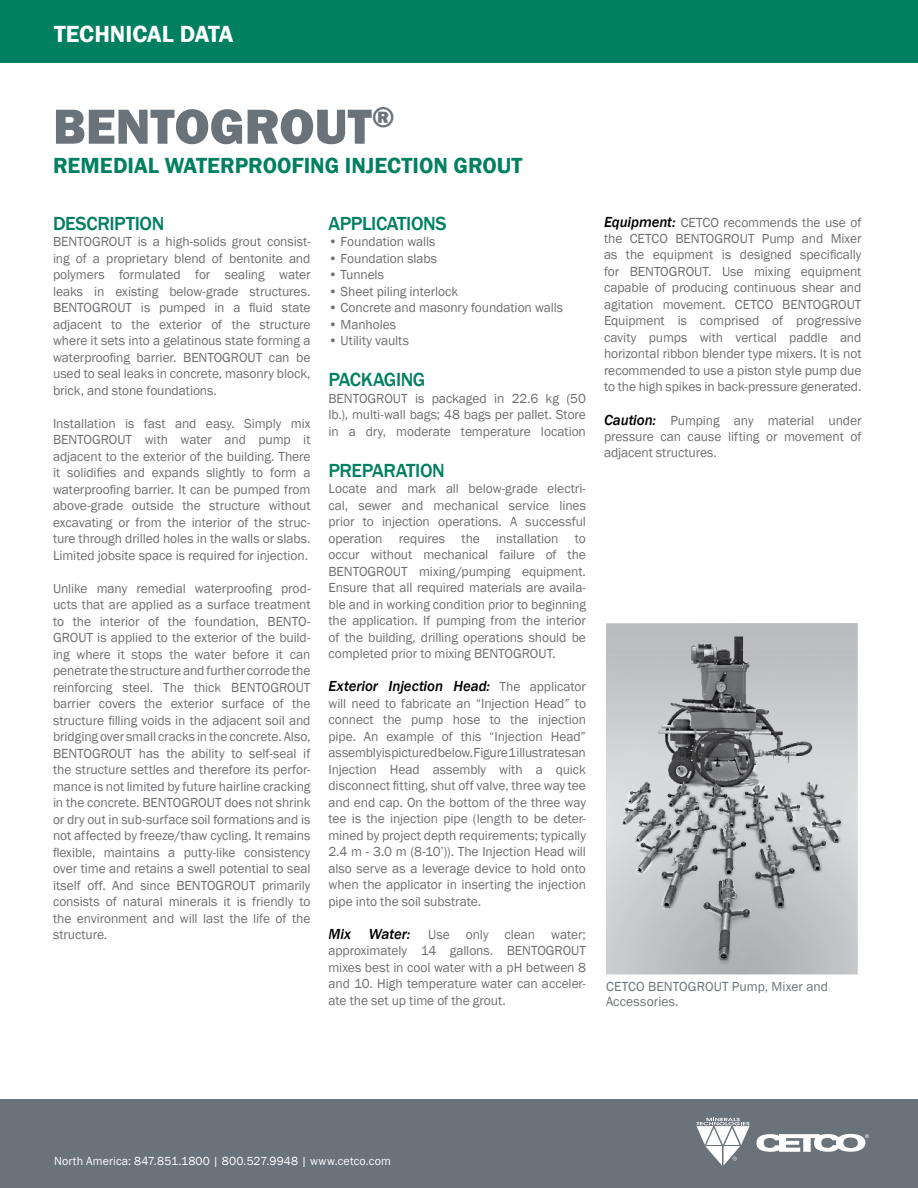
<style>
.page{position:relative;width:918px;height:1188px;background:#fff}
.page>*{position:absolute;margin:0;border:0;box-sizing:border-box;transform-origin:0 0}
.t1{font:800 51px "Franklin Gothic";color:#6a727a}
.t2{font:600 24px "Franklin Gothic";color:#fff}
.t3{font:600 22.5px "Franklin Gothic";color:#008061}
.t4{font:500 19.5px "Franklin Gothic";letter-spacing:-.02em;color:#008061}
.t5{font:italic 500 15px "Franklin Gothic";letter-spacing:-.005em;color:#000}
.t6{font:13.5px/16.5px "Franklin Gothic";letter-spacing:-.005em;color:#6d6e71;text-align:justify}
.t7{font:13.5px/15px "Franklin Gothic";letter-spacing:.005em;color:#6a727a}
.t8{font:12px "Franklin Gothic";letter-spacing:.015em;color:#fff}
.s1{font-weight:400;font-style:normal;font-size:13.5px;color:#6d6e71}
.s2{font-weight:500;font-style:italic;font-size:15px;color:#000}
</style>
<div class="page">
<div style="left:0;top:0;width:918px;height:63px;background:#008061"></div>
<div style="left:0;top:1099px;width:918px;height:89px;background:#6a727a"></div>
<svg style="left:756px;top:1134px;width:113px;height:18px"></svg>
<svg style="left:696px;top:1118px;width:54px;height:48px"></svg>
<img style="left:606px;top:623px;width:252px;height:351px">
<h2 class="t2" style="left:54px;top:19px;width:181px">TECHNICAL DATA</h2>
<h1 class="t1" style="left:53px;top:94px;width:343px">BENTOGROUT<sup>®</sup></h1>
<h3 class="t3" style="left:53px;top:152px;width:471px">REMEDIAL WATERPROOFING INJECTION GROUT</h3>
<h3 class="t4" style="left:53px;top:211px;width:113px">DESCRIPTION</h3>
<p class="t6" style="left:53px;top:234px;width:259px">BENTOGROUT is a high-solids grout consist&shy;ing of a proprietary blend of bentonite and polymers formulated for sealing water leaks in existing below-grade structures.<br>BENTOGROUT is pumped in a fluid state adjacent to the exterior of the structure where it sets into a gelatinous state forming a waterproofing barrier. BENTOGROUT can be used to seal leaks in concrete, masonry block, brick, and stone foundations.</p>
<p class="t6" style="left:53px;top:415px;width:259px">Installation is fast and easy. Simply mix BENTOGROUT with water and pump it adjacent to the exterior of the building. There it solidifies and expands slightly to form a waterproofing barrier. It can be pumped from above-grade outside the structure without excavating or from the interior of the struc&shy;ture through drilled holes in the walls or slabs.<br>Limited jobsite space is required for injection.</p>
<p class="t6" style="left:53px;top:580px;width:259px">Unlike many remedial waterproofing prod&shy;ucts that are applied as a surface treatment to the interior of the foundation, BENTO-GROUT is applied to the exterior of the build&shy;ing where it stops the water before it can penetrate the structure and further corrode the reinforcing steel. The thick BENTOGROUT barrier covers the exterior surface of the structure filling voids in the adjacent soil and bridging over small cracks in the concrete. Also, BENTOGROUT has the ability to self-seal if the structure settles and therefore its perfor&shy;mance is not limited by future hairline cracking in the concrete. BENTOGROUT does not shrink or dry out in sub-surface soil formations and is not affected by freeze/thaw cycling. It remains flexible, maintains a putty-like consistency over time and retains a swell potential to seal itself off. And since BENTOGROUT primarily consists of natural minerals it is friendly to the environment and will last the life of the structure.</p>
<h3 class="t4" style="left:329px;top:211px;width:120px">APPLICATIONS</h3>
<p class="t6" style="left:329px;top:234px;width:108px">• Foundation walls</p>
<p class="t6" style="left:329px;top:250px;width:110px">• Foundation slabs</p>
<p class="t6" style="left:329px;top:267px;width:57px">• Tunnels</p>
<p class="t6" style="left:329px;top:283px;width:131px">• Sheet piling interlock</p>
<p class="t6" style="left:329px;top:300px;width:236px">• Concrete and masonry foundation walls</p>
<p class="t6" style="left:329px;top:316px;width:69px">• Manholes</p>
<p class="t6" style="left:329px;top:333px;width:82px">• Utility vaults</p>
<h3 class="t4" style="left:329px;top:368px;width:99px">PACKAGING</h3>
<p class="t6" style="left:329px;top:390px;width:259px">BENTOGROUT is packaged in 22.6 kg (50 lb.), multi-wall bags; 48 bags per pallet. Store in a dry, moderate temperature location</p>
<h3 class="t4" style="left:329px;top:458px;width:118px">PREPARATION</h3>
<p class="t6" style="left:329px;top:481px;width:259px">Locate and mark all below-grade electri&shy;cal, sewer and mechanical service lines prior to injection operations. A successful operation requires the installation to occur without mechanical failure of the BENTOGROUT mixing/pumping equipment.<br>Ensure that all required materials are availa&shy;ble and in working condition prior to beginning the application. If pumping from the interior of the building, drilling operations should be completed prior to mixing BENTOGROUT.</p>
<p class="t5" style="left:329px;top:677px;width:259px">Exterior Injection Head: <span class="s1">The applicator</span></p>
<p class="t6" style="left:329px;top:695px;width:259px">will need to fabricate an “Injection Head” to connect the pump hose to the injection pipe. An example of this “Injection Head” assembly is pictured below. Figure 1 illustrates an Injection Head assembly with a quick disconnect fitting, shut off valve, three way tee and end cap. On the bottom of the three way tee is the injection pipe (length to be deter&shy;mined by project depth requirements; typically 2.4 m - 3.0 m (8-10’)). The Injection Head will also serve as a leverage device to hold onto when the applicator in inserting the injection pipe into the soil substrate.</p>
<p class="t6" style="left:329px;top:926px;width:259px"><span class="s2">Mix Water:</span> Use only clean water; approximately 14 gallons. BENTOGROUT mixes best in cool water with a pH between 8 and 10. High temperature water can acceler&shy;ate the set up time of the grout.</p>
<p class="t6" style="left:604px;top:214px;width:259px"><span class="s2">Equipment:</span> CETCO recommends the use of the CETCO BENTOGROUT Pump and Mixer as the equipment is designed specifically for BENTOGROUT. Use mixing equipment capable of producing continuous shear and agitation movement. CETCO BENTOGROUT Equipment is comprised of progressive cavity pumps with vertical paddle and horizontal ribbon blender type mixers. It is not recommended to use a piston style pump due to the high spikes in back-pressure generated.</p>
<p class="t6" style="left:604px;top:412px;width:259px"><span class="s2">Caution:</span> Pumping any material under pressure can cause lifting or movement of adjacent structures.</p>
<p class="t7" style="left:606px;top:979px;width:224px">CETCO BENTOGROUT Pump, Mixer and<br>Accessories.</p>
<p class="t8" style="left:54px;top:1153px;width:338px">North America: 847.851.1800 | 800.527.9948 | www.cetco.com</p>
</div>
